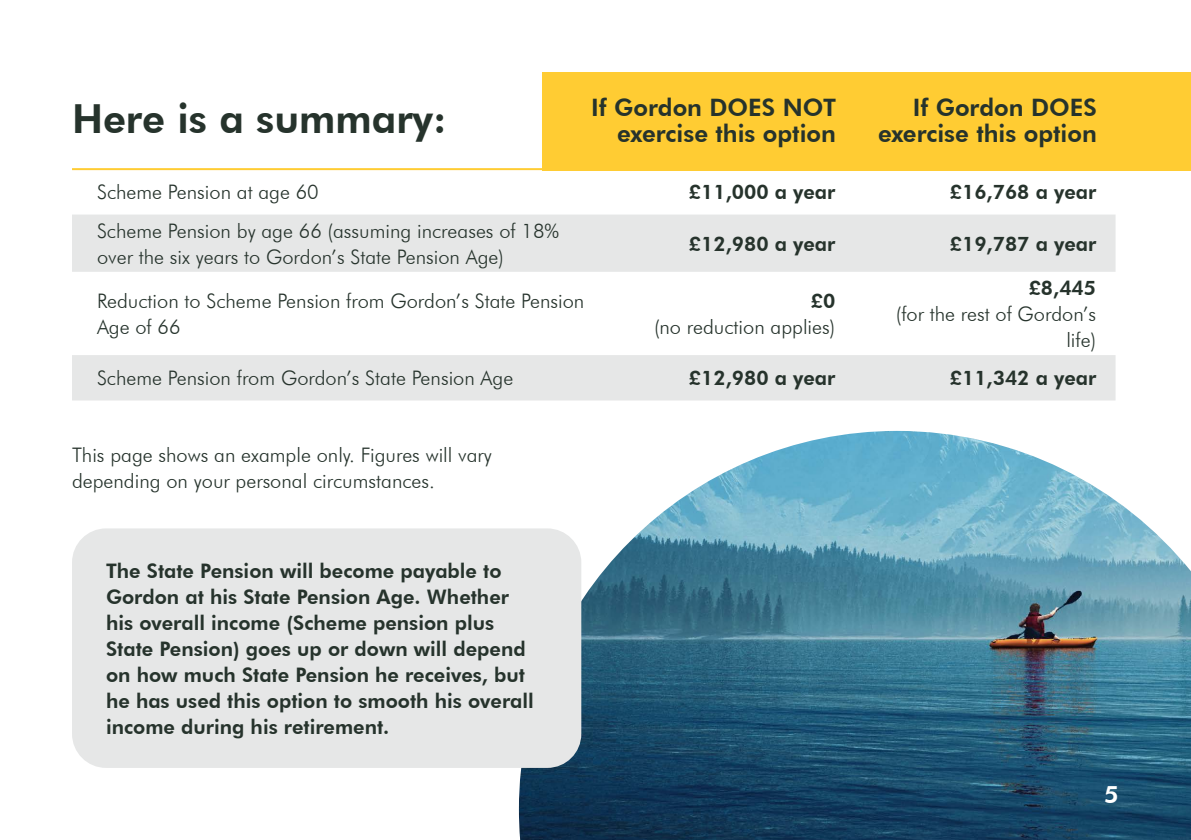
<style>
.page{position:relative;width:1191px;height:840px;background:#fff}
.page>*{position:absolute;margin:0;border:0;box-sizing:border-box;transform-origin:0 0}
.t1{font:800 40px "Futura BT";color:#26332c}
.t2{font:800 24px/26px "Futura BT";color:#26332c;text-align:right}
.t3{font:800 24px "Futura BT";color:#fff}
.t4{font:300 20px/26px "Futura BT";color:#26332c}
.t5{font:800 20px/26px "Futura BT";color:#26332c}
</style>
<div class="page">
<img style="left:519px;top:430px;width:672px;height:409px">
<svg style="left:72px;top:214px;width:1043px;height:186px;fill:#e6e7e7"></svg>
<hr style="left:72px;top:168px;width:522px;height:2px;background:#fc3">
<div style="left:542px;top:72px;width:649px;height:98px;background:#fc3"></div>
<div style="left:72px;top:528px;width:509px;height:239px;background:#e6e7e7;border-radius:34px"></div>
<h1 class="t1" style="left:72px;top:94px;width:376px">Here is a summary:</h1>
<p class="t2" style="left:591px;top:94px;width:246px">If Gordon DOES NOT exercise this option</p>
<p class="t2" style="left:878px;top:94px;width:220px">If Gordon DOES exercise this option</p>
<p class="t4" style="left:97px;top:179px;width:223px">Scheme Pension at age 60</p>
<p class="t5" style="left:689px;top:179px;width:148px">£11,000 a year</p>
<p class="t5" style="left:950px;top:179px;width:148px">£16,768 a year</p>
<p class="t4" style="left:97px;top:217px;width:463px">Scheme Pension by age 66 (assuming increases of 18% over the six years to Gordon’s State Pension Age)</p>
<p class="t5" style="left:689px;top:230px;width:148px">£12,980 a year</p>
<p class="t5" style="left:949px;top:230px;width:148px">£19,787 a year</p>
<p class="t4" style="left:97px;top:287px;width:489px">Reduction to Scheme Pension from Gordon’s State Pension<br>Age of 66</p>
<p class="t5" style="left:810px;top:287px;width:26px">£0</p>
<p class="t4" style="left:654px;top:313px;width:183px">(no reduction applies)</p>
<p class="t5" style="left:1028px;top:274px;width:69px">£8,445</p>
<p class="t4" style="left:896px;top:300px;width:202px;text-align:right">(for the rest of Gordon’s life)</p>
<p class="t4" style="left:97px;top:365px;width:418px">Scheme Pension from Gordon’s State Pension Age</p>
<p class="t5" style="left:689px;top:365px;width:148px">£12,980 a year</p>
<p class="t5" style="left:949px;top:365px;width:148px">£11,342 a year</p>
<p class="t4" style="left:72px;top:441px;width:421px">This page shows an example only. Figures will vary depending on your personal circumstances.</p>
<p class="t5" style="left:106px;top:557px;width:429px">The State Pension will become payable to Gordon at his State Pension Age. Whether his overall income (Scheme pension plus State Pension) goes up or down will depend on how much State Pension he receives, but he has used this option to smooth his overall income during his retirement.</p>
<p class="t3" style="left:1104px;top:779px;width:16px">5</p>
</div>
